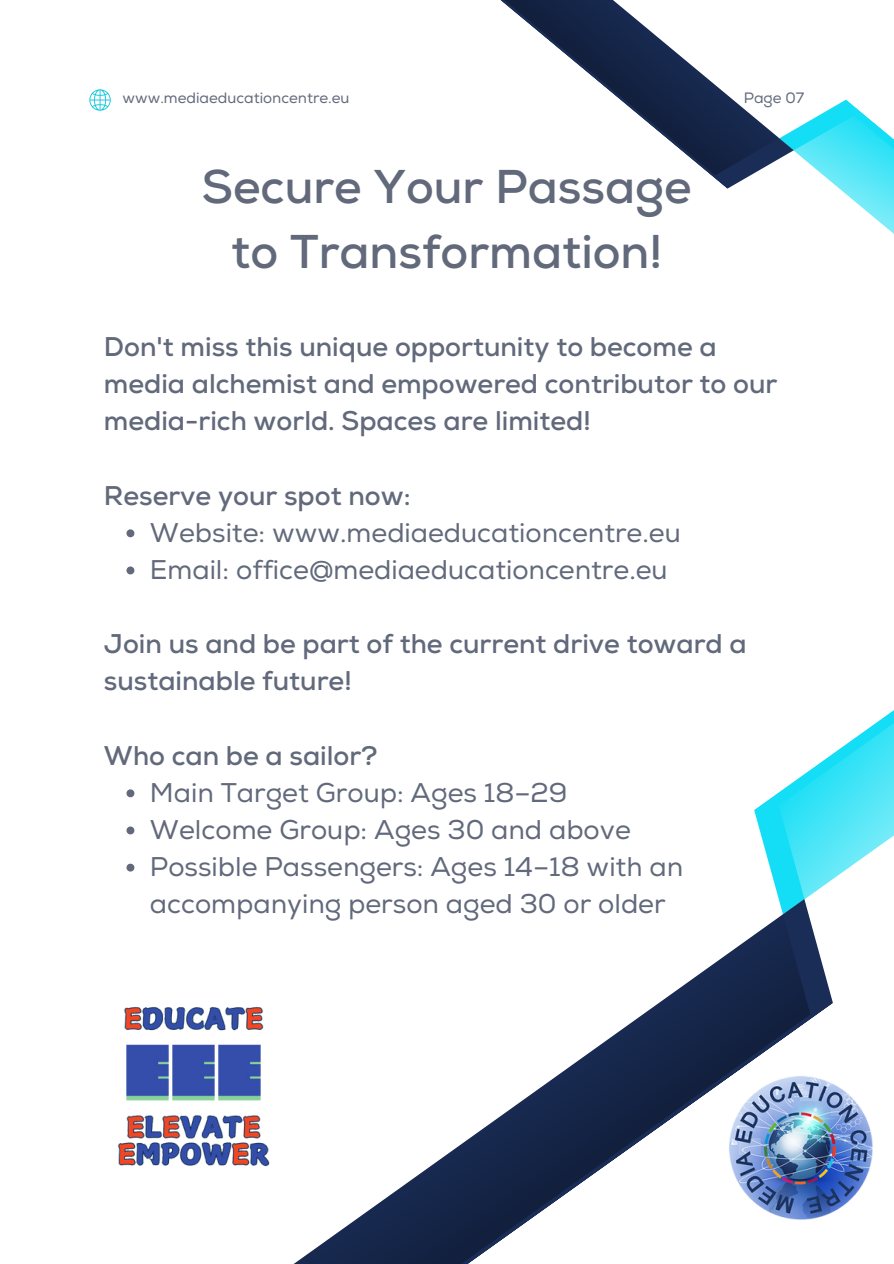
<style>
.page{position:relative;width:894px;height:1264px;background:#fff}
.page>*{position:absolute;margin:0;border:0;box-sizing:border-box;transform-origin:0 0}
.t1{font:700 47.25px/65.2px "Nexa";color:#61697b;text-align:center}
.t2{font:700 27px/37.2px "Nexa";color:#61697b}
.t3{font:27px/37.2px "Nexa";color:#61697b}
.t4{font:15px "Nexa";color:#61697b}
</style>
<div class="page">
<svg style="left:754px;top:711px;width:139px;height:188px"></svg>
<svg style="left:295px;top:914px;width:538px;height:349px"></svg>
<svg style="left:89px;top:89px;width:22px;height:22px"></svg>
<img style="left:708px;top:1055px;width:165px;height:185px">
<svg style="left:793px;top:99px;width:100px;height:134px"></svg>
<svg style="left:500px;top:0;width:279px;height:189px"></svg>
<img style="left:117px;top:999px;width:180px;height:174px">
<svg style="left:126px;top:529px;width:8px;height:8px"></svg>
<svg style="left:126px;top:566px;width:8px;height:8px"></svg>
<svg style="left:126px;top:789px;width:8px;height:8px"></svg>
<svg style="left:126px;top:826px;width:8px;height:8px"></svg>
<svg style="left:126px;top:863px;width:8px;height:8px"></svg>
<p class="t4" style="left:122px;top:89px;width:228px">www.mediaeducationcentre.eu</p>
<p class="t4" style="left:743px;top:89px;width:62px">Page 07</p>
<p class="t1" style="left:202px;top:155px;width:491px">Secure Your Passage to Transformation!</p>
<p class="t2" style="left:104px;top:329px;width:674px">Don't miss this unique opportunity to become a media alchemist and empowered contributor to our media-rich world. Spaces are limited!</p>
<h1 class="t2" style="left:104px;top:477px;width:308px">Reserve your spot now:</h1>
<h2 class="t3" style="left:150px;top:514px;width:532px">Website: www.mediaeducationcentre.eu</h2>
<h2 class="t3" style="left:150px;top:552px;width:519px">Email: office@mediaeducationcentre.eu</h2>
<p class="t2" style="left:104px;top:626px;width:644px">Join us and be part of the current drive toward a sustainable future!</p>
<p class="t2" style="left:104px;top:737px;width:275px">Who can be a sailor?</p>
<h2 class="t3" style="left:150px;top:774px;width:419px">Main Target Group: Ages 18–29</h2>
<h2 class="t3" style="left:150px;top:811px;width:482px">Welcome Group: Ages 30 and above</h2>
<p class="t3" style="left:150px;top:849px;width:534px">Possible Passengers: Ages 14–18 with an accompanying person aged 30 or older</p>
</div>
